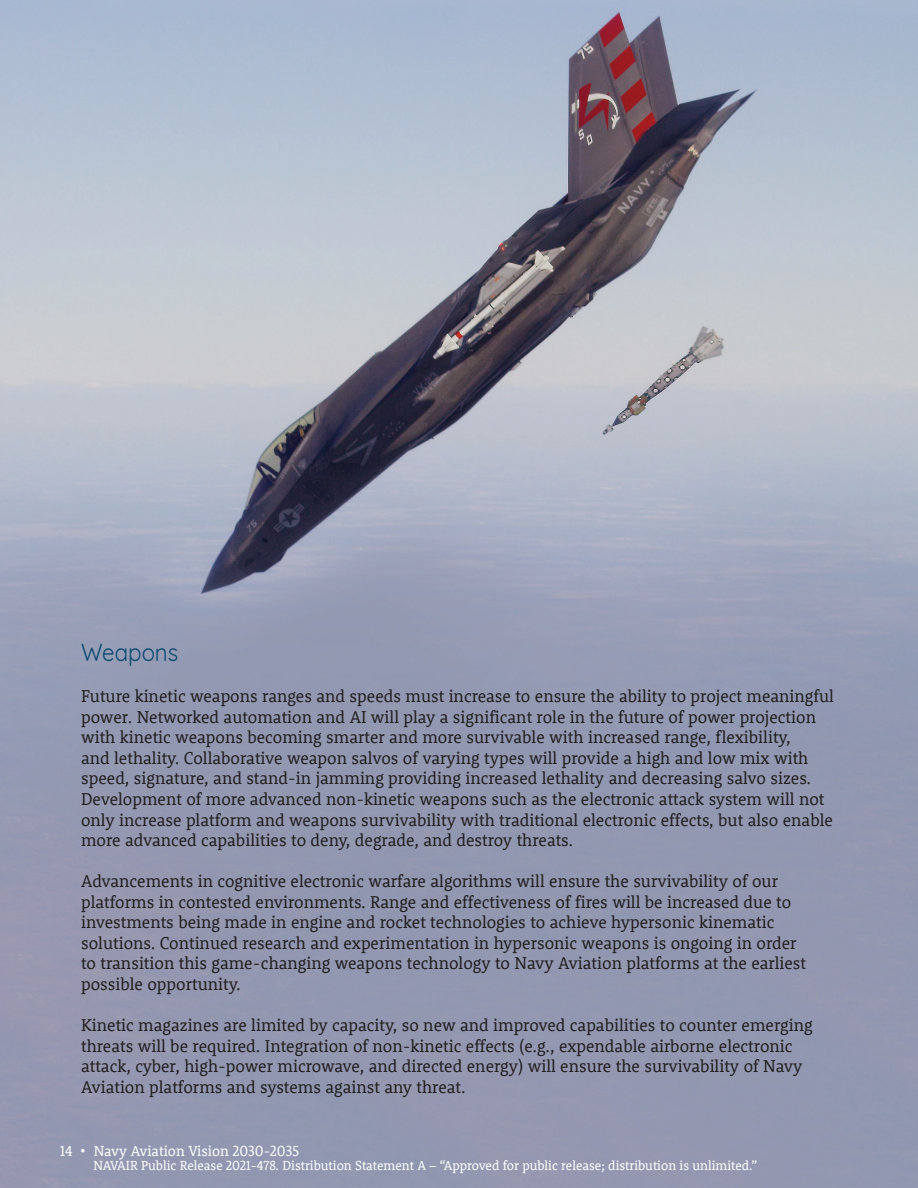
<style>
.page{position:relative;width:918px;height:1188px;background:#fff}
.page>*{position:absolute;margin:0;border:0;box-sizing:border-box;transform-origin:0 0}
.t1{font:24px "Quicksand";color:#09496f;scale:.93 1}
.t2{font:17.7px/20.5px "Rooney";color:#231f20;scale:.93 1}
.t3{font:15px "Rooney";color:#fff;scale:.93 1}
.t4{font:13.5px "Rooney";color:#fff;scale:.93 1}
</style>
<div class="page">
<img style="left:0;top:0;width:918px;height:1188px">
<h1 class="t1" style="left:81px;top:634px;width:106px">Weapons</h1>
<p class="t2" style="left:81px;top:685px;width:811px">Future kinetic weapons ranges and speeds must increase to ensure the ability to project meaningful power. Networked automation and AI will play a significant role in the future of power projection with kinetic weapons becoming smarter and more survivable with increased range, flexibility,<br>and lethality. Collaborative weapon salvos of varying types will provide a high and low mix with speed, signature, and stand-in jamming providing increased lethality and decreasing salvo sizes.<br>Development of more advanced non-kinetic weapons such as the electronic attack system will not only increase platform and weapons survivability with traditional electronic effects, but also enable more advanced capabilities to deny, degrade, and destroy threats.</p>
<p class="t2" style="left:81px;top:870px;width:781px">Advancements in cognitive electronic warfare algorithms will ensure the survivability of our platforms in contested environments. Range and effectiveness of fires will be increased due to investments being made in engine and rocket technologies to achieve hypersonic kinematic solutions. Continued research and experimentation in hypersonic weapons is ongoing in order to transition this game-changing weapons technology to Navy Aviation platforms at the earliest possible opportunity.</p>
<p class="t2" style="left:81px;top:1014px;width:788px">Kinetic magazines are limited by capacity, so new and improved capabilities to counter emerging threats will be required. Integration of non-kinetic effects (e.g., expendable airborne electronic attack, cyber, high-power microwave, and directed energy) will ensure the survivability of Navy Aviation platforms and systems against any threat.</p>
<p class="t3" style="left:60px;top:1141px;width:259px">14 • Navy Aviation Vision 2030-2035</p>
<p class="t4" style="left:93px;top:1156px;width:715px">NAVAIR Public Release 2021-478. Distribution Statement A – “Approved for public release; distribution is unlimited.”</p>
</div>
